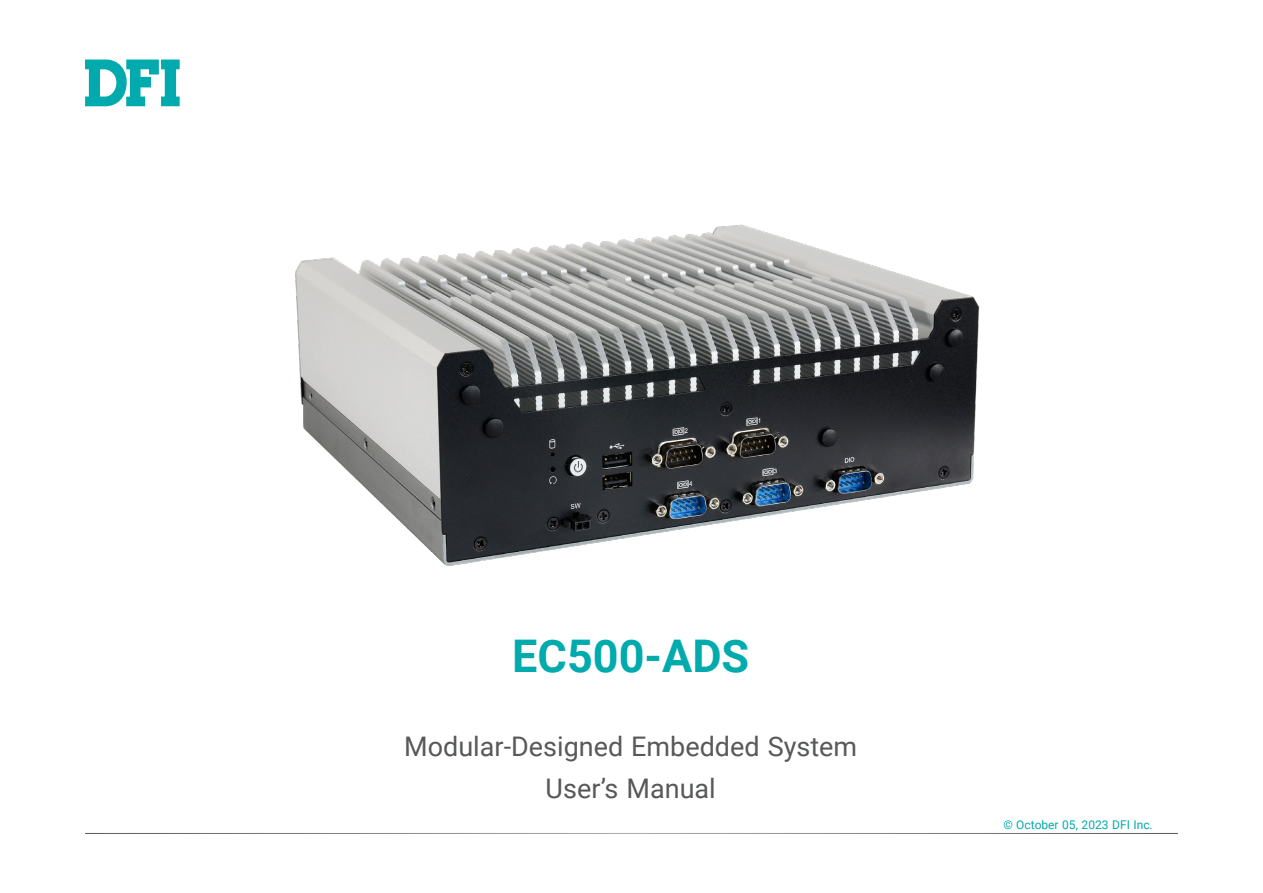
<style>
.page{position:relative;width:1263px;height:893px;background:#fff}
.page>*{position:absolute;margin:0;border:0;box-sizing:border-box;transform-origin:0 0}
.t1{font:700 45px "Roboto";color:#00aaad}
.t2{font:27px "Roboto";color:#57585a}
.Body_Green_Title{font:12px "Roboto";color:#00aaad}
</style>
<div class="page">
<svg style="left:85px;top:60px;width:95px;height:46px"></svg>
<hr style="left:85px;top:833px;width:1093px;height:1px;background:#57585a">
<img style="left:295px;top:224px;width:685px;height:342px">
<p class="t1" style="left:512px;top:624px;width:238px">EC500-ADS</p>
<p class="t2" style="left:404px;top:727px;width:454px">Modular-Designed Embedded System</p>
<p class="t2" style="left:546px;top:769px;width:172px">User’s Manual</p>
<p class="Body_Green_Title" style="left:1003px;top:817px;width:151px">© October 05, 2023 DFI Inc.</p>
</div>
